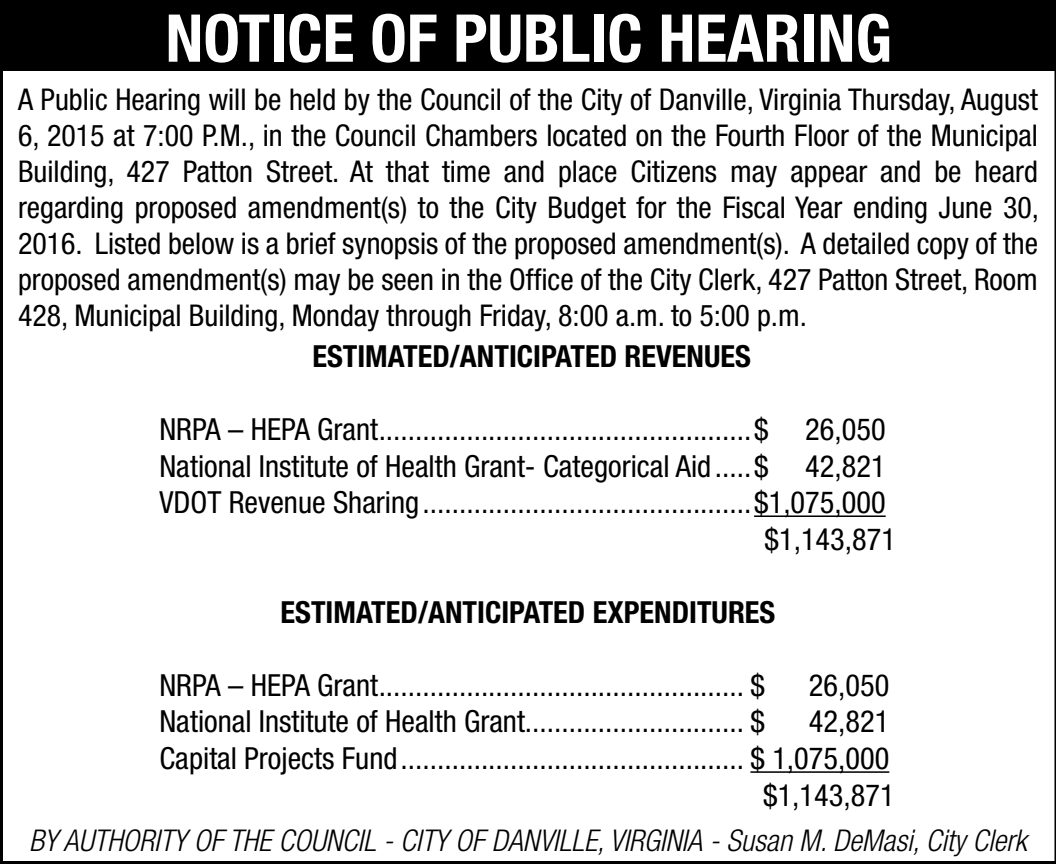
<style>
.page{position:relative;width:1056px;height:864px;background:#fff}
.page>*{position:absolute;margin:0;border:0;box-sizing:border-box;transform-origin:0 0}
.t1{font:66px "Helvetica Neue Bold Cond OV IVVIMB";color:#fff}
.t2{font:30.6px/36.6px "Helvetica Neue Condensed OV JVVIMB";color:#000;text-align:right}
.t3{font:30.6px "Helvetica Neue Bold Cond OV IVVIMB";color:#000}
.t4{font:30px/36px "Helvetica Neue Condensed OV JVVIMB";color:#000;text-align:justify}
.t5{font:30px "Helvetica Neue Light Cond Obl OV KVVIMB";color:#000}
</style>
<div class="page">
<hr style="left:754px;top:515px;width:132px;height:2px;background:#000">
<hr style="left:750px;top:771px;width:139px;height:2px;background:#000">
<div style="left:0;top:0;width:1056px;height:70px;background:#000"></div>
<h1 class="t1" style="left:165px;top:15px;width:728px">NOTICE OF PUBLIC HEARING</h1>
<p class="t4" style="left:18px;top:84px;width:1023px">A Public Hearing will be held by the Council of the City of Danville, Virginia Thursday, August 6, 2015 at 7:00 P.M., in the Council Chambers located on the Fourth Floor of the Municipal Building, 427 Patton Street. At that time and place Citizens may appear and be heard regarding proposed amendment(s) to the City Budget for the Fiscal Year ending June 30, 2016. Listed below is a brief synopsis of the proposed amendment(s). A detailed copy of the proposed amendment(s) may be seen in the Office of the City Clerk, 427 Patton Street, Room 428, Municipal Building, Monday through Friday, 8:00 a.m. to 5:00 p.m.</p>
<p class="t3" style="left:312px;top:345px;width:440px">ESTIMATED/ANTICIPATED REVENUES</p>
<p class="t2" style="left:159px;top:414px;width:728px">NRPA – HEPA Grant...................................................$ 26,050</p>
<p class="t2" style="left:159px;top:450px;width:728px">National Institute of Health Grant- Categorical Aid .....$ 42,821</p>
<p class="t2" style="left:159px;top:487px;width:728px">VDOT Revenue Sharing.............................................$1,075,000</p>
<p class="t2" style="left:764px;top:523px;width:133px">$1,143,871</p>
<p class="t3" style="left:281px;top:601px;width:496px">ESTIMATED/ANTICIPATED EXPENDITURES</p>
<p class="t2" style="left:159px;top:670px;width:607px">NRPA – HEPA Grant.................................................. $</p>
<p class="t2" style="left:809px;top:670px;width:82px">26,050</p>
<p class="t2" style="left:159px;top:706px;width:607px">National Institute of Health Grant.............................. $</p>
<p class="t2" style="left:159px;top:706px;width:737px">42,821<br>Capital Projects Fund............................................... $ 1,075,000 $1,143,871</p>
<p class="t5" style="left:29px;top:830px;width:999px">BY AUTHORITY OF THE COUNCIL - CITY OF DANVILLE, VIRGINIA - Susan M. DeMasi, City Clerk</p>
</div>
